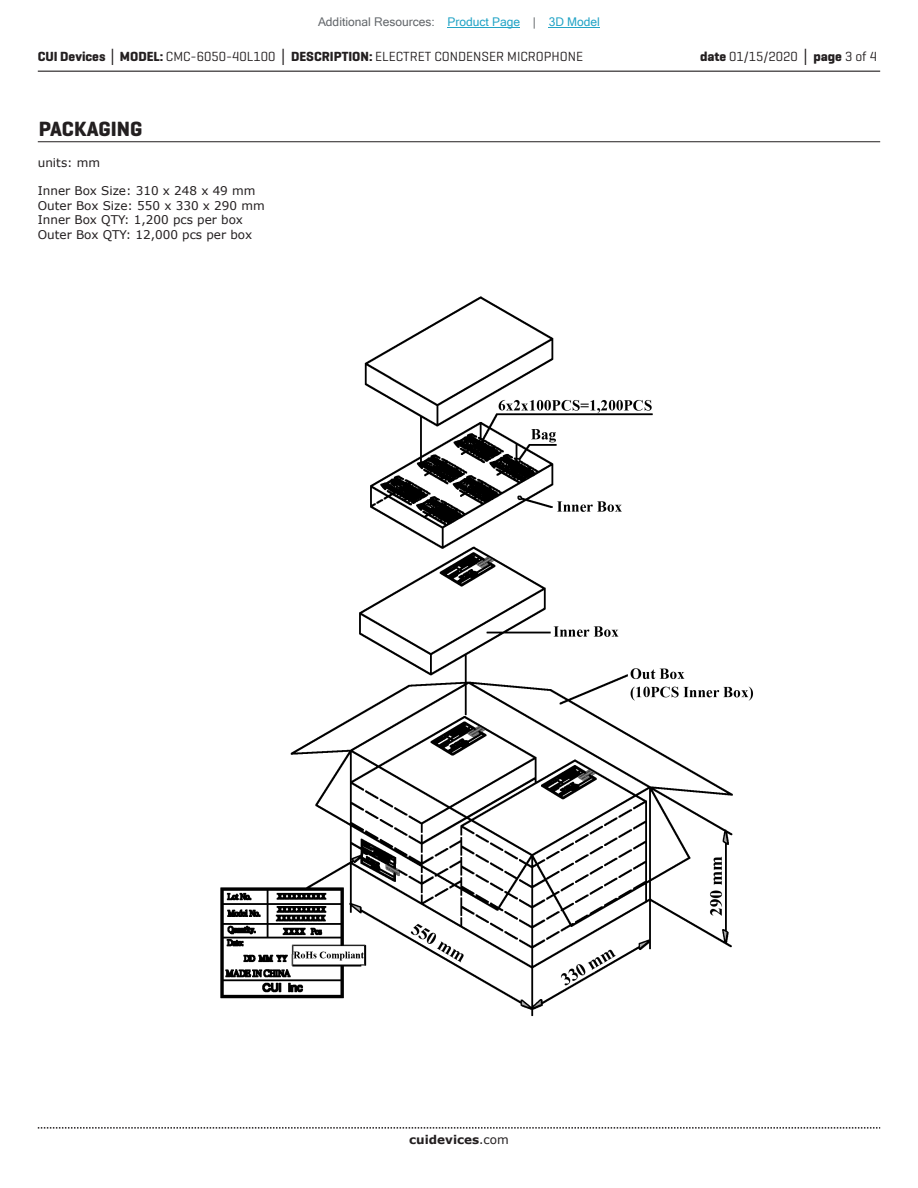
<style>
.page{position:relative;width:918px;height:1188px;background:#fff}
.page>*{position:absolute;margin:0;border:0;box-sizing:border-box;transform-origin:0 0}
.t1{font:700 21px "Geogrotesque";color:#231f20}
.t2{font:13.5px "Geogrotesque";color:#231f20}
.t3{font:12px/14.4px "Verdana";color:#231f20}
.t4{font:12px "Microsoft Sans Serif";color:#63676b}
.t5{font:700 12px "Verdana";color:#231f20}
.s1{color:#23a4c6}
.s2{font-weight:700}
.s3{font-family:"Verdana";font-weight:700}
.s4{font-weight:400}
</style>
<div class="page">
<hr style="left:38px;top:71px;width:842px;height:1px;background:#231f20">
<svg style="left:38px;top:1127px;width:842px;height:2px"></svg>
<hr style="left:38px;top:141px;width:842px;height:1px;background:#231f20">
<img style="left:220px;top:296px;width:533px;height:721px">
<hr style="left:448px;top:27px;width:72px;height:1px;background:#23a4c6">
<hr style="left:549px;top:27px;width:51px;height:1px;background:#23a4c6">
<p class="t4" style="left:318px;top:15px;width:283px">Additional Resources: <span class="s1">Product Page</span> | <span class="s1">3D Model</span></p>
<p class="t2" style="left:38px;top:48px;width:547px"><span class="s2">CUI Devices</span> <span class="s3">│</span> <span class="s2">MODEL:</span> CMC-6050-40L100 <span class="s3">│</span> <span class="s2">DESCRIPTION:</span> ELECTRET CONDENSER MICROPHONE</p>
<h1 class="t1" style="left:39px;top:116px;width:105px">PACKAGING</h1>
<p class="t3" style="left:38px;top:155px;width:64px">units: mm</p>
<p class="t3" style="left:38px;top:184px;width:228px">Inner Box Size: 310 x 248 x 49 mm<br>Outer Box Size: 550 x 330 x 290 mm<br>Inner Box QTY: 1,200 pcs per box<br>Outer Box QTY: 12,000 pcs per box</p>
<p class="t2" style="left:700px;top:48px;width:179px"><span class="s2">date</span> 01/15/2020 <span class="s3">│</span> <span class="s2">page</span> 3 of 4</p>
<p class="t5" style="left:409px;top:1131px;width:101px">cuidevices<span class="s4">.com</span></p>
</div>
